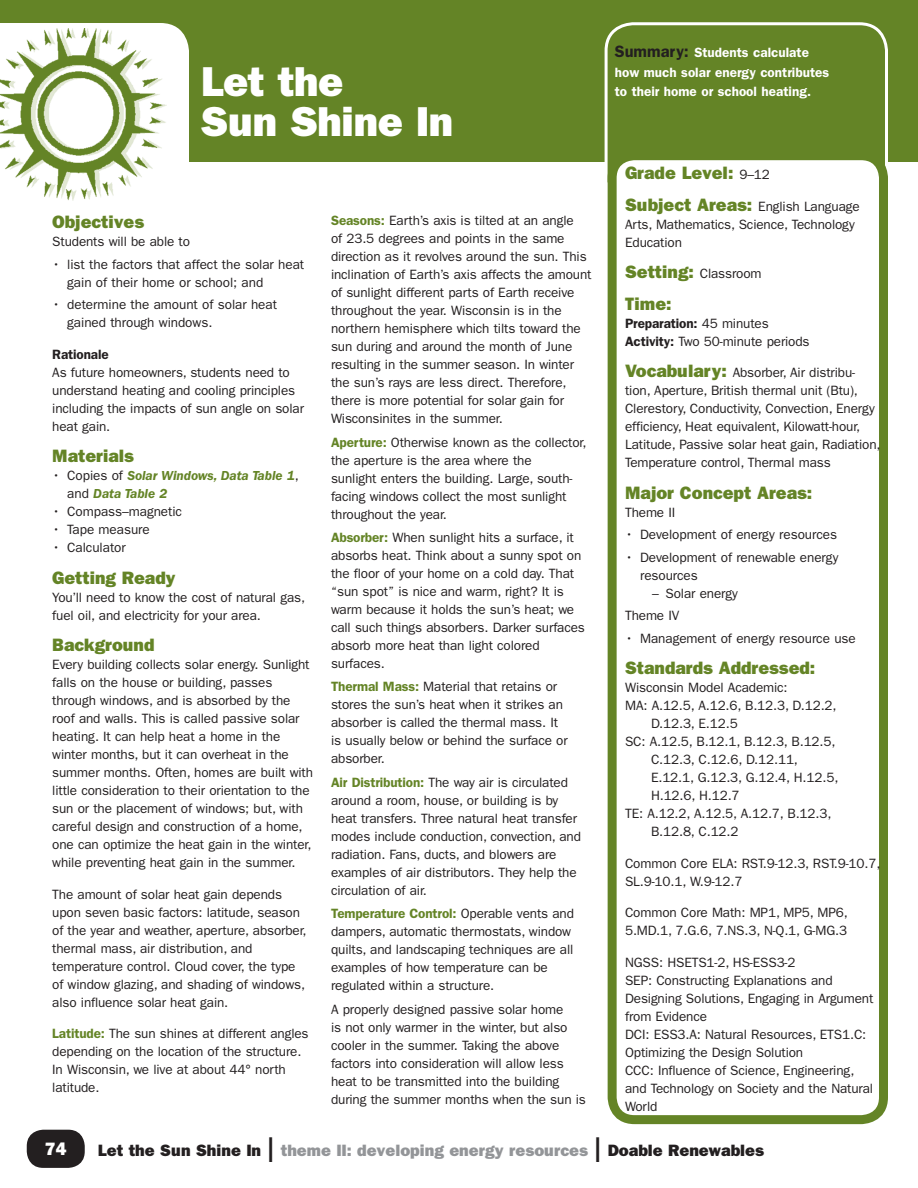
<style>
.page{position:relative;width:918px;height:1188px;background:#fff}
.page>*{position:absolute;margin:0;border:0;box-sizing:border-box;transform-origin:0 0}
.Headlines{font:42px "ITC Franklin Gothic Std Hvy";letter-spacing:-.01em;color:#fff}
.Summary_Sections{font:18px "ITC Franklin Gothic Std Hvy";color:#648426}
.t1{font:18px "ITC Franklin Gothic Std Hvy";color:#fff}
.t2{font:16.5px "ITC Franklin Gothic Std Hvy";color:#939598}
.BC{font:13.5px/18px "ITC Franklin Gothic Std";letter-spacing:-.01em;color:#231f20}
.Summary_Sections-2{font:13.5px/18px "ITC Franklin Gothic Std";letter-spacing:-.01em;color:#231f20}
.BC_No_SA{font:13.5px "ITC Franklin Gothic Std";letter-spacing:-.01em;color:#231f20}
.Summary_Header_Top{font:600 13.5px/19.5px "ITC Franklin Gothic Std";color:#fff}
.t3{font:italic 600 13.5px/18px "ITC Franklin Gothic Std";letter-spacing:-.005em;color:#648426}
.BC_No_SA-2{font:600 13.5px "ITC Franklin Gothic Std";letter-spacing:-.01em;color:#231f20}
.BC_Bold_NO_SB{font:600 13.5px "ITC Franklin Gothic Std";letter-spacing:-.01em;color:#231f20}
.s1{font-weight:400;font-style:normal;color:#231f20}
.s2{font-weight:600;color:#648426}
.s3{font-size:16.5px;color:#231f20}
.s4{font-family:"ITC Franklin Gothic Std";font-size:13.5px;color:#231f20}
.s5{font-family:"ITC Franklin Gothic Std Hvy";font-size:18px;color:#648426}
.s6{font-weight:400}
.s7{font-weight:600}
.s8{color:#231f20}
.s9{font-family:"ITC Franklin Gothic Std";font-size:36px;color:#231f20}
</style>
<div class="page">
<div style="left:27px;top:1130px;width:58px;height:38px;background:#231f20;border-radius:16px"></div>
<div style="left:0;top:0;width:918px;height:162px;background:#648426"></div>
<svg style="left:604px;top:22px;width:284px;height:165px"></svg>
<div style="left:612px;top:156px;width:271px;height:964px;background:#fff;border-radius:22px"></div>
<div style="left:608px;top:151px;width:280px;height:973px;border:9px solid #648426;border-radius:22px"></div>
<svg style="left:0;top:23px;width:189px;height:178px"></svg>
<p class="Headlines" style="left:201px;top:56px;width:144px">Let the</p>
<h1 class="Headlines" style="left:85px;top:97px;width:422px">School Habitat Cards</h1>
<p class="Headlines" style="left:201px;top:97px;width:254px">Sun Shine In</p>
<p class="Summary_Sections" style="left:52px;top:212px;width:93px">Objectives</p>
<p class="BC_No_SA" style="left:52px;top:234px;width:139px">Students will be able to</p>
<p class="BC" style="left:67px;top:255px;width:238px;text-indent:-15px">• list the factors that affect the solar heat gain of their home or school; and</p>
<p class="BC" style="left:67px;top:296px;width:211px;text-indent:-15px">• determine the amount of solar heat gained through windows.</p>
<p class="BC_Bold_NO_SB" style="left:52px;top:346px;width:58px">Rationale</p>
<p class="BC" style="left:52px;top:363px;width:253px">As future homeowners, students need to understand heating and cooling principles including the impacts of sun angle on solar heat gain.</p>
<p class="Summary_Sections" style="left:52px;top:446px;width:83px">Materials</p>
<p class="t3" style="left:67px;top:467px;width:233px;text-indent:-15px"><span class="s1">• Copies of</span> Solar Windows, Data Table 1<span class="s1">, and</span> Data Table 2</p>
<p class="BC" style="left:52px;top:503px;width:131px">• Compass–magnetic</p>
<p class="BC" style="left:52px;top:521px;width:99px">• Tape measure</p>
<p class="BC" style="left:52px;top:539px;width:75px">• Calculator</p>
<p class="Summary_Sections" style="left:52px;top:567px;width:125px">Getting Ready</p>
<p class="Summary_Sections-2" style="left:52px;top:588px;width:254px">You’ll need to know the cost of natural gas, fuel oil, and electricity for your area.</p>
<p class="Summary_Sections" style="left:52px;top:635px;width:104px">Background</p>
<p class="BC" style="left:52px;top:656px;width:262px">Every building collects solar energy. Sunlight falls on the house or building, passes through windows, and is absorbed by the roof and walls. This is called passive solar heating. It can help heat a home in the winter months, but it can overheat in the summer months. Often, homes are built with little consideration to their orientation to the sun or the placement of windows; but, with careful design and construction of a home, one can optimize the heat gain in the winter, while preventing heat gain in the summer.</p>
<p class="BC" style="left:52px;top:885px;width:256px">The amount of solar heat gain depends upon seven basic factors: latitude, season of the year and weather, aperture, absorber, thermal mass, air distribution, and temperature control. Cloud cover, the type of window glazing, and shading of windows, also influence solar heat gain.</p>
<p class="BC" style="left:52px;top:1025px;width:258px"><span class="s2">Latitude:</span> The sun shines at different angles depending on the location of the structure.<br>In Wisconsin, we live at about 44° north latitude.</p>
<p class="BC" style="left:331px;top:212px;width:262px"><span class="s2">Seasons:</span> Earth’s axis is tilted at an angle<br>of 23. 5 degrees and points in the same direction as it revolves around the sun. This inclination of Earth’s axis affects the amount of sunlight different parts of Earth receive throughout the year. Wisconsin is in the northern hemisphere which tilts toward the sun during and around the month of June resulting in the summer season. In winter the sun’s rays are less direct. Therefore, there is more potential for solar gain for Wisconsinites in the summer.</p>
<p class="BC" style="left:331px;top:433px;width:257px"><span class="s2">Aperture:</span> Otherwise known as the collector, the aperture is the area where the<br>sunlight enters the building. Large, south&shy;facing windows collect the most sunlight throughout the year.</p>
<p class="BC" style="left:331px;top:529px;width:255px"><span class="s2">Absorber:</span> When sunlight hits a surface, it absorbs heat. Think about a sunny spot on the floor of your home on a cold day. That “sun spot” is nice and warm, right? It is warm because it holds the sun’s heat; we call such things absorbers. Darker surfaces absorb more heat than light colored surfaces.</p>
<p class="BC" style="left:331px;top:678px;width:238px"><span class="s2">Thermal Mass:</span> Material that retains or stores the sun’s heat when it strikes an absorber is called the thermal mass. It is usually below or behind the surface or absorber.</p>
<p class="BC" style="left:331px;top:773px;width:252px"><span class="s2">Air Distribution:</span> The way air is circulated around a room, house, or building is by heat transfers. Three natural heat transfer modes include conduction, convection, and radiation. Fans, ducts, and blowers are examples of air distributors. They help the circulation of air.</p>
<p class="BC" style="left:331px;top:905px;width:244px"><span class="s2">Temperature Control:</span> Operable vents and dampers, automatic thermostats, window quilts, and landscaping techniques are all examples of how temperature can be regulated within a structure.</p>
<p class="BC" style="left:331px;top:1000px;width:256px">A properly designed passive solar home<br>is not only warmer in the winter, but also cooler in the summer. Taking the above factors into consideration will allow less heat to be transmitted into the building during the summer months when the sun is</p>
<p class="Summary_Header_Top" style="left:615px;top:43px;width:216px"><span class="s3">Summary:</span> Students calculate how much solar energy contributes</p>
<p class="Summary_Header_Top" style="left:615px;top:82px;width:198px">to their home or school heating.</p>
<p class="Summary_Sections" style="left:625px;top:162px;width:146px">Grade Level: <span class="s4">9–12</span></p>
<p class="Summary_Sections-2" style="left:625px;top:197px;width:236px"><span class="s5">Subject Areas:</span> English Language<br>Arts, Mathematics, Science, Technology<br>Education</p>
<p class="Summary_Sections-2" style="left:625px;top:265px;width:138px"><span class="s5">Setting:</span> Classroom</p>
<p class="Summary_Sections" style="left:625px;top:293px;width:48px">Time:</p>
<p class="BC_No_SA-2" style="left:625px;top:315px;width:145px">Preparation: <span class="s6">45 minutes</span></p>
<p class="BC" style="left:625px;top:332px;width:186px"><span class="s7">Activity:</span> Two 50-minute periods</p>
<p class="Summary_Sections-2" style="left:625px;top:364px;width:257px"><span class="s5">Vocabulary:</span> Absorber, Air distribu&shy;tion, Aperture, British thermal unit (Btu), Clerestory, Conductivity, Convection, Energy efficiency, Heat equivalent, Kilowatt-hour, Latitude, Passive solar heat gain, Radiation, Temperature control, Thermal mass</p>
<p class="Summary_Sections" style="left:625px;top:482px;width:189px">Major Concept Areas:</p>
<p class="BC_No_SA" style="left:625px;top:504px;width:52px">Theme II</p>
<p class="BC" style="left:625px;top:526px;width:213px">• Development of energy resources</p>
<p class="BC" style="left:640px;top:548px;width:200px;text-indent:-15px">• Development of renewable energy resources</p>
<p class="BC" style="left:652px;top:584px;width:87px">– Solar energy</p>
<p class="BC_No_SA" style="left:625px;top:608px;width:56px">Theme IV</p>
<p class="BC" style="left:625px;top:629px;width:232px">• Management of energy resource use</p>
<p class="Summary_Sections" style="left:625px;top:657px;width:192px">Standards Addressed:</p>
<p class="BC_No_SA" style="left:625px;top:680px;width:164px">Wisconsin Model Academic:</p>
<p class="BC_No_SA" style="left:625px;top:698px;width:213px">MA: A.12.5, A.12.6, B.12.3, D.12.2,</p>
<p class="BC_No_SA" style="left:651px;top:716px;width:88px">D.12.3, E.12.5</p>
<p class="BC_No_SA" style="left:625px;top:734px;width:212px">SC: A.12.5, B.12.1, B.12.3, B.12.5,</p>
<p class="BC_No_SA" style="left:651px;top:752px;width:149px">C.12.3, C.12.6, D.12.11,</p>
<p class="BC_No_SA" style="left:651px;top:770px;width:189px">E.12.1, G.12.3, G.12.4, H.12.5,</p>
<p class="BC_No_SA" style="left:651px;top:788px;width:90px">H.12.6, H.12.7</p>
<p class="BC" style="left:651px;top:805px;width:182px;text-indent:-26px">TE: A.12.2, A.12.5, A.12.7, B.12.3,<br>B.12.8, C.12.2</p>
<p class="BC" style="left:625px;top:854px;width:257px">Common Core ELA: RST. 9-12.3, RST. 9-10. 7,<br>SL.9-10. 1, W.9-12. 7</p>
<p class="BC" style="left:625px;top:904px;width:224px">Common Core Math: MP1, MP5, MP6,<br>5.MD.1, 7.G.6, 7.NS.3, N-Q.1, G-MG.3</p>
<p class="BC" style="left:625px;top:953px;width:250px">NGSS: HSETS1-2, HS-ESS3-2<br>SEP: Constructing Explanations and<br>Designing Solutions, Engaging in Argument from Evidence<br>DCI: ESS3.A: Natural Resources, ETS1. C:<br>Optimizing the Design Solution<br>CCC: Influence of Science, Engineering, and Technology on Society and the Natural<br>World</p>
<h2 class="t1" style="left:45px;top:1138px;width:23px">74</h2>
<p class="t2" style="left:98px;top:1141px;width:668px"><span class="s8">Let the Sun Shine In</span> <span class="s9">l</span> theme II: developing energy resources <span class="s9">l</span> <span class="s8">Doable Renewables</span></p>
</div>
